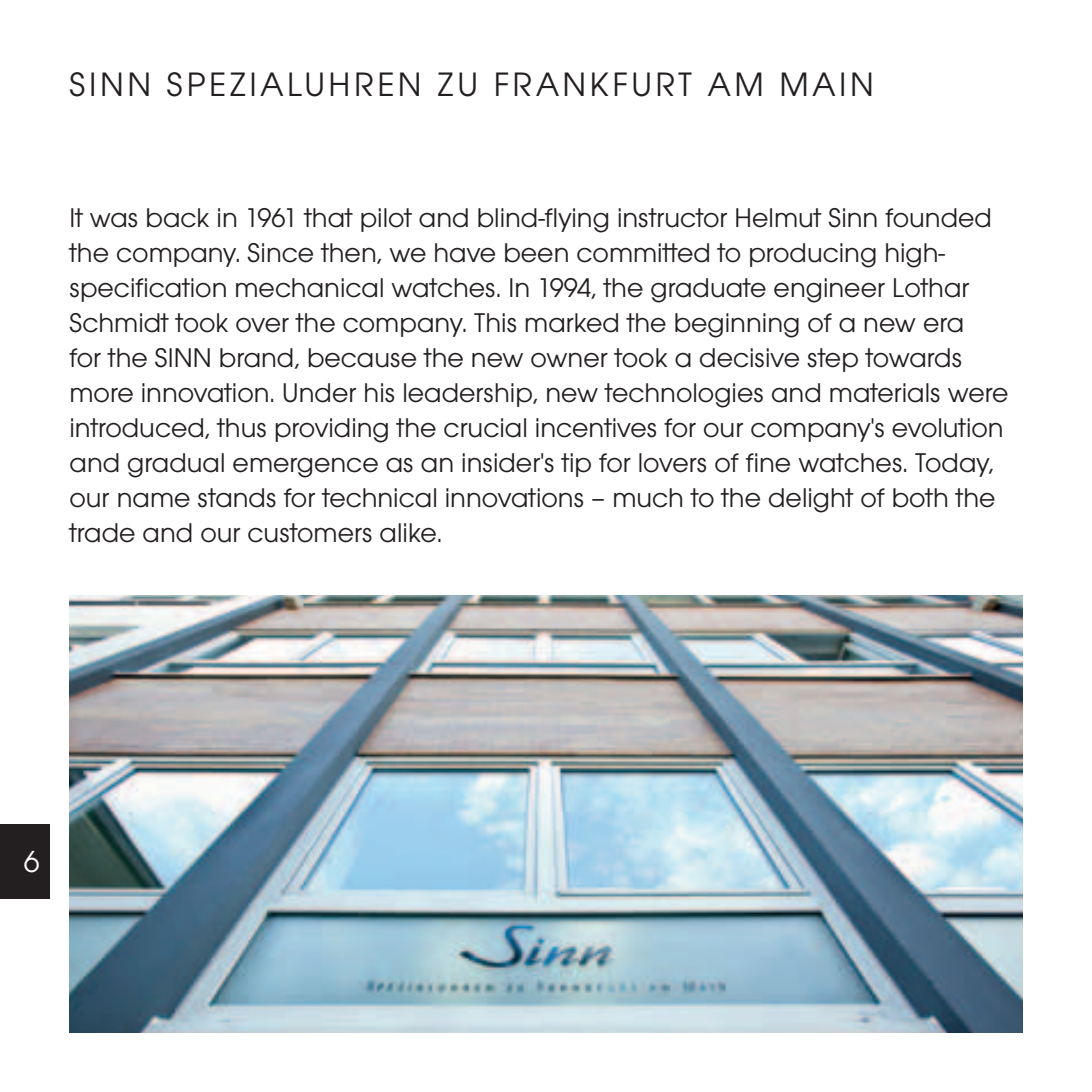
<style>
.page{position:relative;width:1092px;height:1092px;background:#fff}
.page>*{position:absolute;margin:0;border:0;box-sizing:border-box;transform-origin:0 0}
.t1{font:35px "Avant Gar Got Itc T Boo";letter-spacing:.1em;color:#231f20}
.t2{font:31.5px "Avant Gar Got Itc T Boo";color:#fff}
.t3{font:28px/35px "Avant Gar Got Itc T Boo";color:#231f20}
</style>
<div class="page">
<div style="left:0;top:823px;width:50px;height:75px;background:#231f20"></div>
<img style="left:69px;top:595px;width:953px;height:437px">
<p class="t1" style="left:69px;top:64px;width:21px">SINN</p>
<p class="t1" style="left:167px;top:64px;width:708px">Spezialuhren Zu Frankfurt am Main</p>
<p class="t3" style="left:69px;top:200px;width:923px">It was back in 1961 that pilot and blind-flying instructor Helmut Sinn founded the company. Since then, we have been committed to producing high&shy;specification mechanical watches. In 1994, the graduate engineer Lothar Schmidt took over the company. This marked the beginning of a new era for the SINN</p>
<p class="t3" style="left:69px;top:340px;width:940px;text-indent:149px">brand, because the new owner took a decisive step towards more innovation. Under his leadership, new technologies and materials were introduced, thus providing the crucial incentives for our company's evolution and gradual emergence as an insider's tip for lovers of fine watches. Today, our name stands for technical innovations – much to the delight of both the trade and our customers alike.</p>
<p class="t2" style="left:24px;top:843px;width:17px">6</p>
</div>
